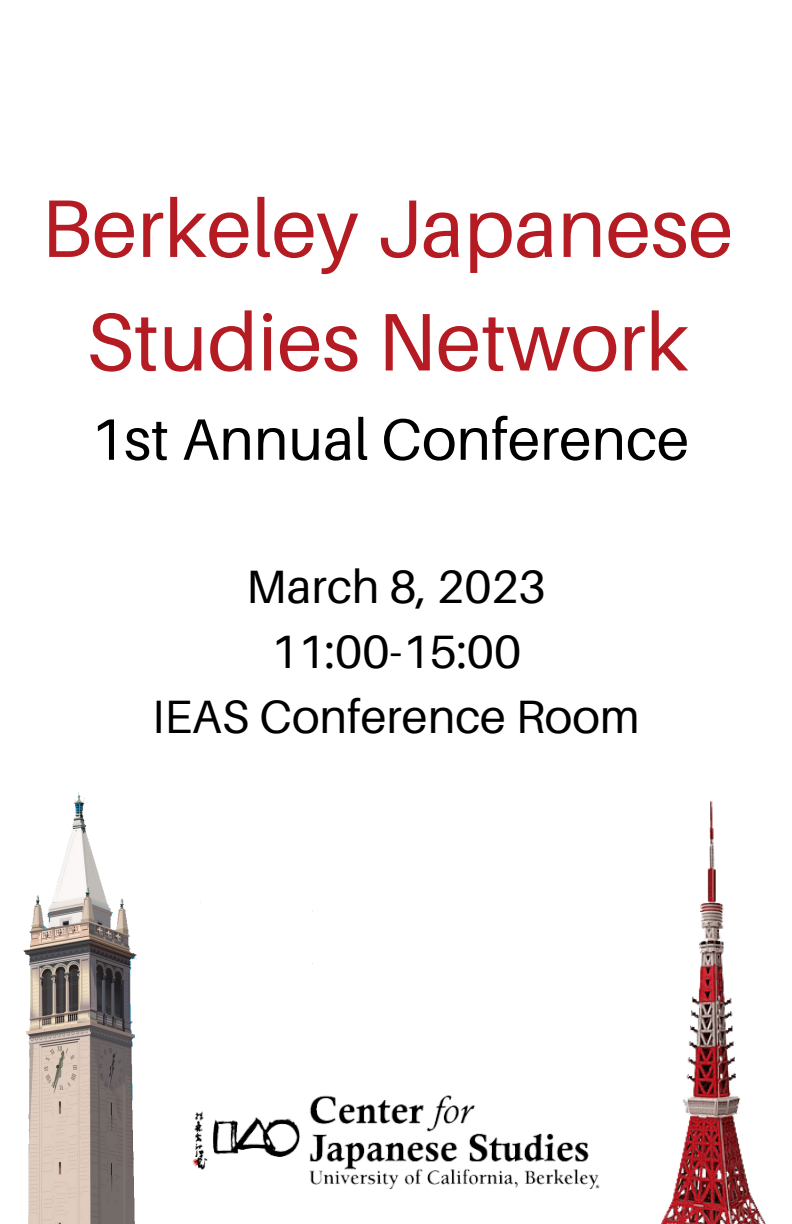
<style>
.page{position:relative;width:792px;height:1224px;background:#fff}
.page>*{position:absolute;margin:0;border:0;box-sizing:border-box;transform-origin:0 0}
.t1{font:81.8px/113.6px "Aileron";color:#b41b23;text-align:center}
.t2{font:58.4px "Aileron";color:#000}
.t3{font:46.8px/65px "Aileron";color:#000;text-align:center}
</style>
<div class="page">
<img style="left:23px;top:792px;width:114px;height:432px">
<img style="left:200px;top:800px;width:566px;height:424px">
<img style="left:192px;top:1076px;width:425px;height:129px">
<h1 class="t1" style="left:41px;top:170px;width:694px">Berkeley Japanese<br>Studies Network</h1>
<p class="t2" style="left:90px;top:403px;width:600px">1st Annual Conference</p>
<p class="t3" style="left:152px;top:554px;width:489px">March 8, 2023<br>11:00-15:00<br>IEAS Conference Room</p>
</div>
